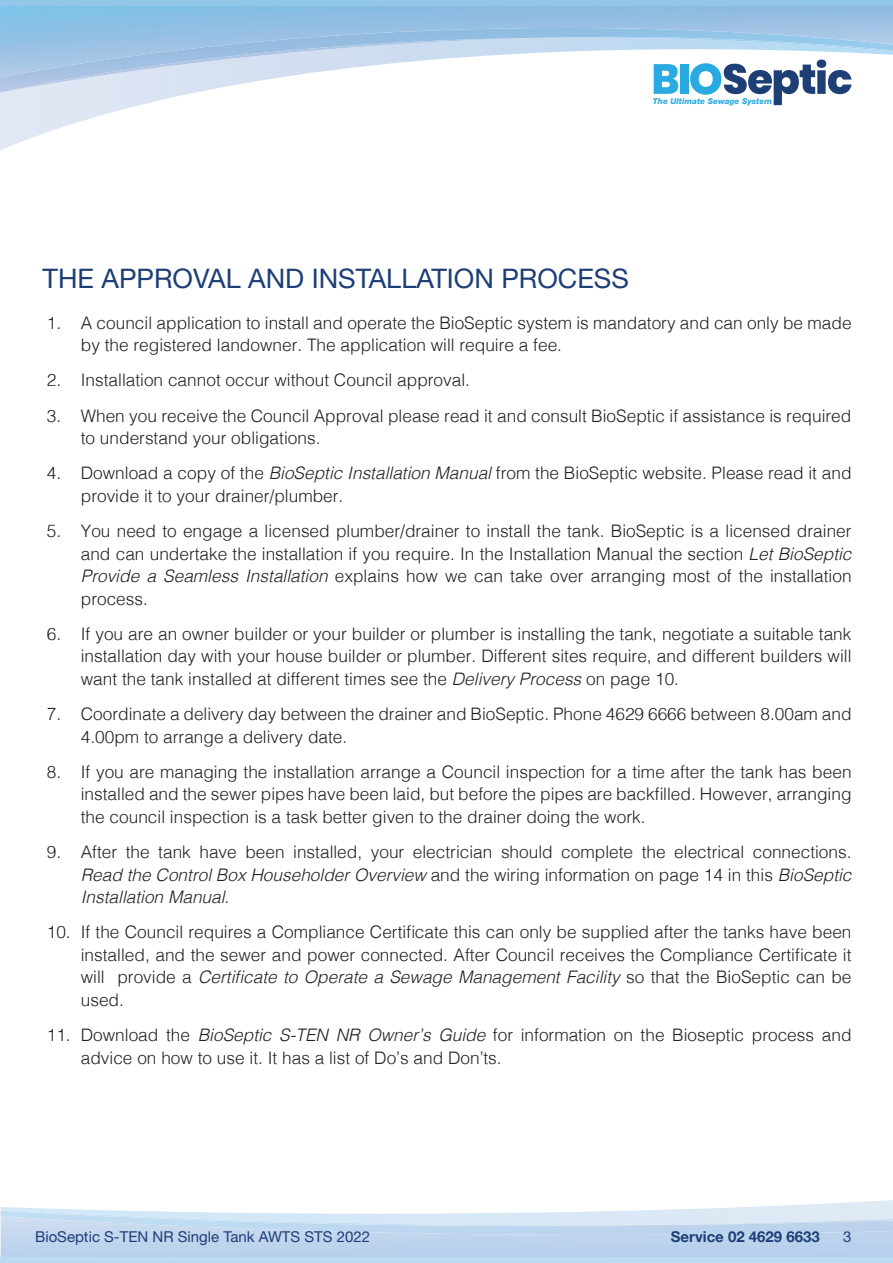
<style>
.page{position:relative;width:893px;height:1263px;background:#fff}
.page>*{position:absolute;margin:0;border:0;box-sizing:border-box;transform-origin:0 0}
.t1{font:27px "Helvetica Neue";color:#1e3e77}
.t2{font:300 17.25px/22.5px "Helvetica";color:#231f20}
.t3{font:15px "Helvetica Neue";color:#1e3e77}
.t4{font:700 15px "Helvetica Neue";color:#1e3e77}
.t5{font:italic 800 8.1px "Helvetica Neue";color:#29abe2}
.s1{font-style:italic}
</style>
<div class="page">
<img style="left:0;top:1216px;width:1px;height:41px">
<img style="left:0;top:93px;width:782px;height:57px">
<img style="left:0;top:28px;width:893px;height:65px">
<svg style="left:654px;top:64px;width:24px;height:30px"></svg>
<div style="left:680px;top:64px;width:8px;height:30px;background:#29abe2"></div>
<svg style="left:690px;top:60px;width:161px;height:45px"></svg>
<p class="t5" style="left:653px;top:96px;width:121px">The Ultimate Sewage System</p>
<p class="t1" style="left:43px;top:262px;width:588px">THE APPROVAL AND INSTALLATION PROCESS</p>
<p class="t2" style="left:81px;top:310px;width:772px;text-indent:-34px">1. A council application to install and operate the BioSeptic system is mandatory and can only be made by the registered landowner. The application will require a fee.</p>
<p class="t2" style="left:47px;top:368px;width:425px">2. Installation cannot occur without Council approval.</p>
<p class="t2" style="left:81px;top:403px;width:772px;text-indent:-34px">3. When you receive the Council Approval please read it and consult BioSeptic if assistance is required to understand your obligations.</p>
<p class="t2" style="left:81px;top:461px;width:772px;text-indent:-34px">4. Download a copy of the <span class="s1">BioSeptic Installation Manual</span> from the BioSeptic website. Please read it and provide it to your drainer/plumber.</p>
<p class="t2" style="left:81px;top:518px;width:772px;text-align:justify;text-indent:-34px">5. You need to engage a licensed plumber/drainer to install the tank. BioSeptic is a licensed drainer and can undertake the installation if you require. In the Installation Manual the section <span class="s1">Let BioSeptic Provide a Seamless Installation</span> explains how we can take over arranging most of the installation process.</p>
<p class="t2" style="left:81px;top:621px;width:772px;text-align:justify;text-indent:-34px">6. If you are an owner builder or your builder or plumber is installing the tank, negotiate a suitable tank installation day with your house builder or plumber. Different sites require, and different builders will want the tank installed at different times see the <span class="s1">Delivery Process</span> on page 10.</p>
<p class="t2" style="left:81px;top:701px;width:772px;text-indent:-34px">7. Coordinate a delivery day between the drainer and BioSeptic. Phone 4629 6666 between 8.00am and<br>4.00pm to arrange a delivery date.</p>
<p class="t2" style="left:81px;top:759px;width:772px;text-align:justify;text-indent:-34px">8. If you are managing the installation arrange a Council inspection for a time after the tank has been installed and the sewer pipes have been laid, but before the pipes are backfilled. However, arranging the council inspection is a task better given to the drainer doing the work.</p>
<p class="t2" style="left:81px;top:839px;width:772px;text-align:justify;text-indent:-34px">9. After the tank have been installed, your electrician should complete the electrical connections.<br><span class="s1">Read the Control Box Householder Overview</span> and the wiring information on page 14 in this <span class="s1">BioSeptic Installation Manual</span>.</p>
<p class="t2" style="left:81px;top:920px;width:772px;text-align:justify;text-indent:-34px">10. If the Council requires a Compliance Certificate this can only be supplied after the tanks have been installed, and the sewer and power connected. After Council receives the Compliance Certificate it will provide a <span class="s1">Certificate to Operate a Sewage Management Facility</span> so that the BioSeptic can be used.</p>
<p class="t2" style="left:81px;top:1022px;width:772px;text-indent:-34px">11. Download the <span class="s1">BioSeptic S-TEN NR Owner’s Guide</span> for information on the Bioseptic process and advice on how to use it. It has a list of Do’s and Don’ts.</p>
<p class="t3" style="left:35px;top:1228px;width:336px">BioSeptic S-TEN NR Single Tank AWTS STS 2022</p>
<p class="t4" style="left:671px;top:1225px;width:150px">Service 02 4629 6633</p>
<p class="t3" style="left:843px;top:1228px;width:10px">3</p>
</div>
